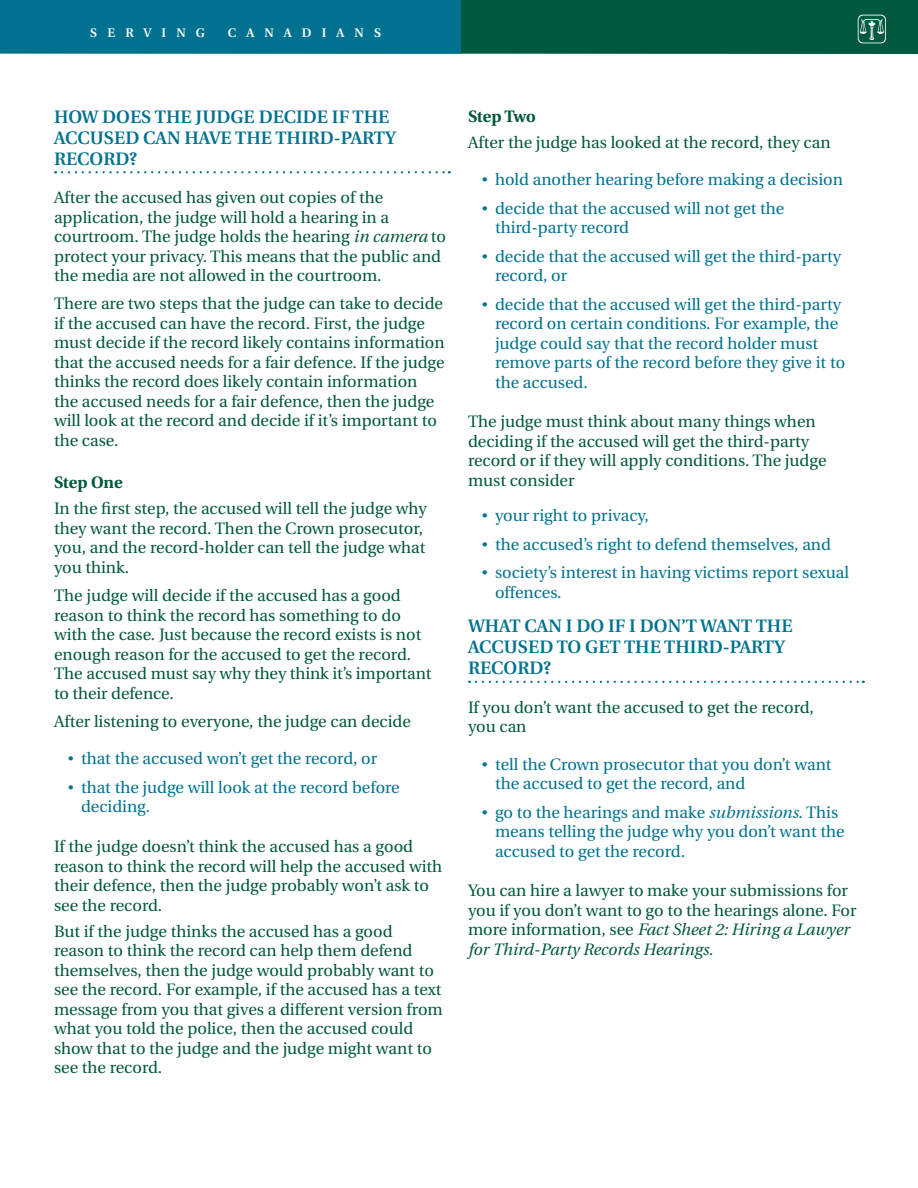
<style>
.page{position:relative;width:918px;height:1188px;background:#fff}
.page>*{position:absolute;margin:0;border:0;box-sizing:border-box;transform-origin:0 0}
.TITLE3{font:600 18px/21px "Utopia";color:#00728f}
.BODY{font:16.5px/19.5px "Utopia";color:#00583d}
.t1{font:16.5px/19.5px "Utopia";color:#00728f}
.PARAafterBULLETS{font:16.5px/19.5px "Utopia";color:#00583d}
.STEP{font:700 16.5px "Utopia";letter-spacing:-.005em;color:#00583d}
.t2{font:600 12.45px "Utopia";letter-spacing:.815em;color:#fff}
.s1{font-style:italic}
</style>
<div class="page">
<div style="left:461px;top:0;width:457px;height:54px;background:#00583d"></div>
<div style="left:0;top:0;width:461px;height:54px;background:#00728f"></div>
<svg style="left:858px;top:15px;width:28px;height:28px"></svg>
<svg style="left:62px;top:171px;width:388px;height:2px"></svg>
<svg style="left:476px;top:681px;width:388px;height:2px"></svg>
<p class="t2" style="left:90px;top:26px;width:116px">SERVING</p>
<p class="t2" style="left:228px;top:26px;width:155px">CANADIANS</p>
<p class="TITLE3" style="left:54px;top:106px;width:344px">HOW DOES THE JUDGE DECIDE IF THE<br>ACCUSED CAN HAVE THE THIRD-PARTY<br>RECORD?</p>
<p class="BODY" style="left:54px;top:188px;width:394px">After the accused has given out copies of the application, the judge will hold a hearing in a courtroom. The judge holds the hearing <span class="s1">in camera</span> to protect your privacy. This means that the public and the media are not allowed in the courtroom.</p>
<p class="BODY" style="left:54px;top:294px;width:392px">There are two steps that the judge can take to decide if the accused can have the record. First, the judge must decide if the record likely contains information that the accused needs for a fair defence. If the judge thinks the record does likely contain information the accused needs for a fair defence, then the judge will look at the record and decide if it’s important to the case.</p>
<p class="STEP" style="left:54px;top:473px;width:70px">Step One</p>
<p class="BODY" style="left:54px;top:499px;width:374px">In the first step, the accused will tell the judge why they want the record. Then the Crown prosecutor, you, and the record-holder can tell the judge what you think.</p>
<p class="BODY" style="left:54px;top:586px;width:379px">The judge will decide if the accused has a good reason to think the record has something to do with the case. Just because the record exists is not enough reason for the accused to get the record.<br>The accused must say why they think it’s important to their defence.</p>
<p class="BODY" style="left:54px;top:712px;width:358px">After listening to everyone, the judge can decide</p>
<p class="t1" style="left:68px;top:749px;width:311px">• that the accused won’t get the record, or</p>
<p class="t1" style="left:81px;top:778px;width:320px;text-indent:-14px">• that the judge will look at the record before deciding.</p>
<p class="PARAafterBULLETS" style="left:54px;top:837px;width:390px">If the judge doesn’t think the accused has a good reason to think the record will help the accused with their defence, then the judge probably won’t ask to see the record.</p>
<p class="BODY" style="left:54px;top:922px;width:390px">But if the judge thinks the accused has a good reason to think the record can help them defend themselves, then the judge would probably want to see the record. For example, if the accused has a text message from you that gives a different version from what you told the police, then the accused could show that to the judge and the judge might want to see the record.</p>
<p class="STEP" style="left:468px;top:106px;width:69px">Step Two</p>
<p class="BODY" style="left:468px;top:133px;width:364px">After the judge has looked at the record, they can</p>
<p class="t1" style="left:482px;top:170px;width:363px">• hold another hearing before making a decision</p>
<p class="t1" style="left:495px;top:199px;width:291px;text-indent:-14px">• decide that the accused will not get the third-party record</p>
<p class="t1" style="left:495px;top:247px;width:348px;text-indent:-14px">• decide that the accused will get the third-party record, or</p>
<p class="t1" style="left:495px;top:295px;width:352px;text-indent:-14px">• decide that the accused will get the third-party record on certain conditions. For example, the judge could say that the record holder must remove parts of the record before they give it to the accused.</p>
<p class="PARAafterBULLETS" style="left:468px;top:412px;width:360px">The judge must think about many things when deciding if the accused will get the third-party record or if they will apply conditions. The judge must consider</p>
<p class="t1" style="left:482px;top:506px;width:169px">• your right to privacy,</p>
<p class="t1" style="left:482px;top:535px;width:351px">• the accused’s right to defend themselves, and</p>
<p class="t1" style="left:495px;top:563px;width:356px;text-indent:-14px">• society’s interest in having victims report sexual offences.</p>
<p class="TITLE3" style="left:468px;top:616px;width:326px">WHAT CAN I DO IF I DON’T WANT THE<br>ACCUSED TO GET THE THIRD-PARTY<br>RECORD?</p>
<p class="BODY" style="left:468px;top:698px;width:348px">If you don’t want the accused to get the record, you can</p>
<p class="t1" style="left:495px;top:754px;width:338px;text-indent:-14px">• tell the Crown prosecutor that you don’t want the accused to get the record, and</p>
<p class="t1" style="left:495px;top:802px;width:351px;text-indent:-14px">• go to the hearings and make <span class="s1">submissions</span>. This means telling the judge why you don’t want the accused to get the record.</p>
<p class="PARAafterBULLETS" style="left:468px;top:881px;width:390px">You can hire a lawyer to make your submissions for you if you don’t want to go to the hearings alone. For more information, see <span class="s1">Fact Sheet 2: Hiring a Lawyer for Third-Party Records Hearings.</span></p>
</div>
